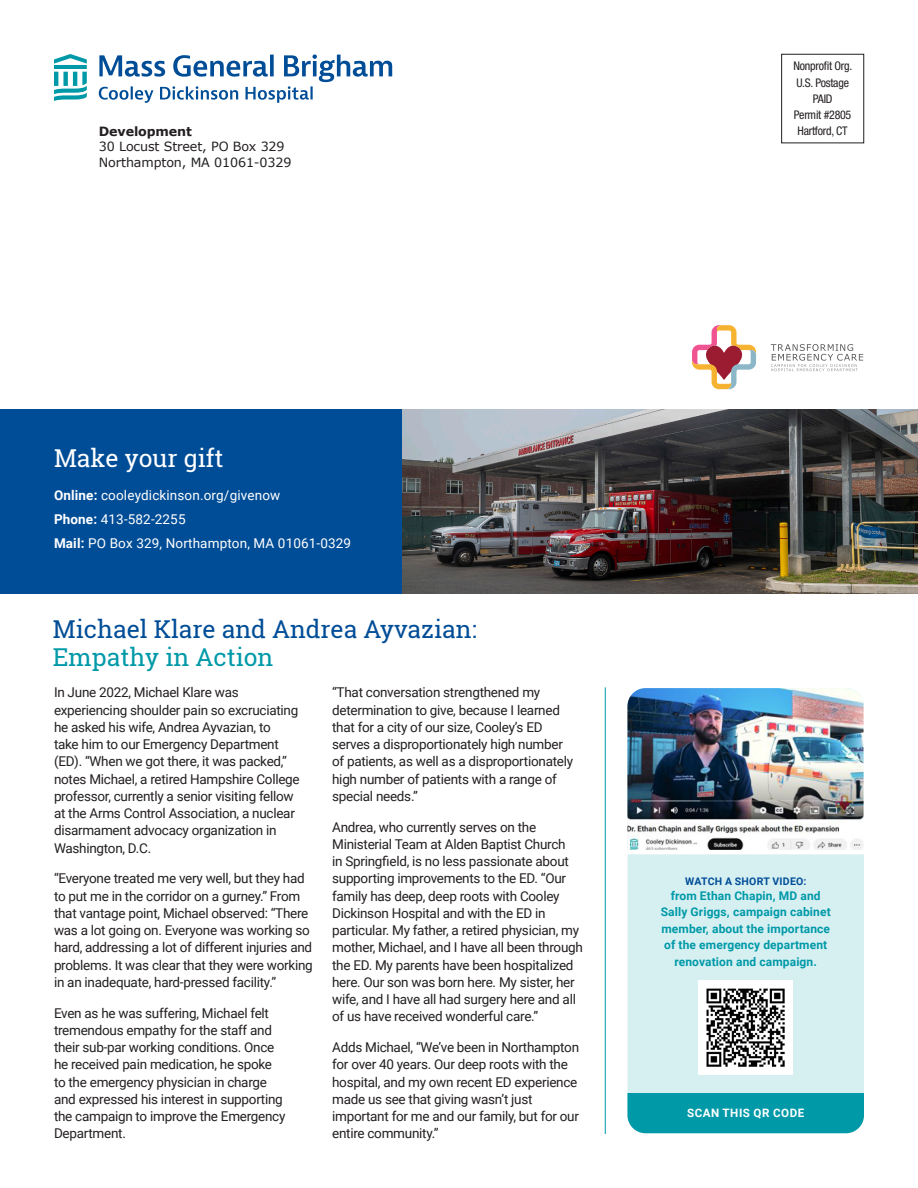
<style>
.page{position:relative;width:918px;height:1188px;background:#fff}
.page>*{position:absolute;margin:0;border:0;box-sizing:border-box;transform-origin:0 0}
.t1{font:24.6px/28.5px "Roboto Slab";color:#004d97}
.t2{font:24.6px "Roboto Slab";color:#fff}
.t3{font:13.5px/17.2px "Roboto";letter-spacing:-.02em;color:#231f20}
.t4{font:13.5px/24px "Roboto";letter-spacing:.01em;color:#fff}
.t5{font:12.75px/15.3px "Verdana";letter-spacing:-.01em;color:#231f20}
.t6{font:700 12px/16.5px "Roboto";letter-spacing:.01em;color:#0099a8;text-align:center}
.t7{font:condensed 12px "Helvetica Neue LT Std";letter-spacing:-.02em;color:#231f20}
.t8{font:700 11.55px "Roboto";letter-spacing:.045em;color:#fff}
.t9{font:700 10.5px "Roboto";letter-spacing:.025em;color:#004d97}
.s1{font-weight:700}
.s2{color:#0099a8}
</style>
<div class="page">
<div style="left:627px;top:688px;width:237px;height:445px;background:#d6f0f2;border-radius:18px"></div>
<img style="left:627px;top:688px;width:237px;height:162px">
<svg style="left:99px;top:54px;width:293px;height:49px"></svg>
<svg style="left:54px;top:54px;width:33px;height:47px"></svg>
<div style="left:781px;top:54px;width:83px;height:89px;border:1px solid #231f20"></div>
<div style="left:0;top:409px;width:403px;height:185px;background:#004d97"></div>
<img style="left:403px;top:409px;width:515px;height:185px">
<svg style="left:771px;top:344px;width:92px;height:27px"></svg>
<svg style="left:692px;top:325px;width:64px;height:64px"></svg>
<hr style="left:605px;top:687px;width:1px;height:447px;background:#0099a8">
<div style="left:627px;top:1093px;width:237px;height:40px;background:#0099a8"></div>
<img style="left:699px;top:981px;width:94px;height:94px">
<hr style="left:621px;top:850px;width:259px;height:4px;background:#fff">
<p class="t5" style="left:99px;top:124px;width:194px"><span class="s1">Development<br></span>30 Locust Street, PO Box 329<br>Northampton, MA 01061-0329</p>
<p class="t7" style="left:793px;top:59px;width:60px">Nonprofit Org.</p>
<p class="t7" style="left:796px;top:75px;width:54px">U.S. Postage</p>
<p class="t7" style="left:813px;top:92px;width:21px">PAID</p>
<p class="t7" style="left:794px;top:108px;width:59px">Permit #2805</p>
<p class="t7" style="left:798px;top:124px;width:52px">Hartford, CT</p>
<p class="t2" style="left:54px;top:441px;width:171px">Make your gift</p>
<p class="t4" style="left:54px;top:482px;width:299px"><span class="s1">Online:</span> cooleydickinson.org/givenow<br><span class="s1">Phone:</span> 413-582-2255<br><span class="s1">Mail:</span> PO Box 329, Northampton, MA 01061-0329</p>
<p class="t1" style="left:53px;top:614px;width:425px">Michael Klare and Andrea Ayvazian:<br><span class="s2">Empathy in Action</span></p>
<p class="t3" style="left:54px;top:684px;width:247px">In June 2022, Michael Klare was experiencing shoulder pain so excruciating he asked his wife, Andrea Ayvazian, to<br>take him to our Emergency Department (ED). “When we got there, it was packed,” notes Michael, a retired Hampshire College professor, currently a senior visiting fellow at the Arms Control Association, a nuclear disarmament advocacy organization in Washington, D.C.</p>
<p class="t3" style="left:54px;top:870px;width:260px">“Everyone treated me very well, but they had to put me in the corridor on a gurney.” From that vantage point, Michael observed: “There was a lot going on. Everyone was working so hard, addressing a lot of different injuries and problems. It was clear that they were working in an inadequate, hard-pressed facility.”</p>
<p class="t3" style="left:54px;top:1004px;width:233px">Even as he was suffering, Michael felt tremendous empathy for the staff and their sub-par working conditions. Once he received pain medication, he spoke to the emergency physician in charge and expressed his interest in supporting the campaign to improve the Emergency Department.</p>
<p class="t3" style="left:332px;top:684px;width:243px">“That conversation strengthened my determination to give, because I learned that for a city of our size, Cooley’s ED serves a disproportionately high number of patients, as well as a disproportionately high number of patients with a range of special needs.”</p>
<p class="t3" style="left:332px;top:818px;width:252px">Andrea, who currently serves on the Ministerial Team at Alden Baptist Church<br>in Springfield, is no less passionate about supporting improvements to the ED. “Our family has deep, deep roots with Cooley Dickinson Hospital and with the ED in particular. My father, a retired physician, my mother, Michael, and I have all been through the ED. My parents have been hospitalized here. Our son was born here. My sister, her wife, and I have all had surgery here and all of us have received wonderful care.”</p>
<p class="t3" style="left:332px;top:1038px;width:248px">Adds Michael, “We’ve been in Northampton for over 40 years. Our deep roots with the hospital, and my own recent ED experience made us see that giving wasn’t just important for me and our family, but for our entire community.”</p>
<p class="t9" style="left:685px;top:874px;width:123px">WATCH A SHORT VIDEO:</p>
<p class="t6" style="left:661px;top:887px;width:172px">from Ethan Chapin, MD and<br>Sally Griggs, campaign cabinet member, about the importance of the emergency department renovation and campaign.</p>
<p class="t8" style="left:687px;top:1105px;width:119px">SCAN THIS QR CODE</p>
</div>
